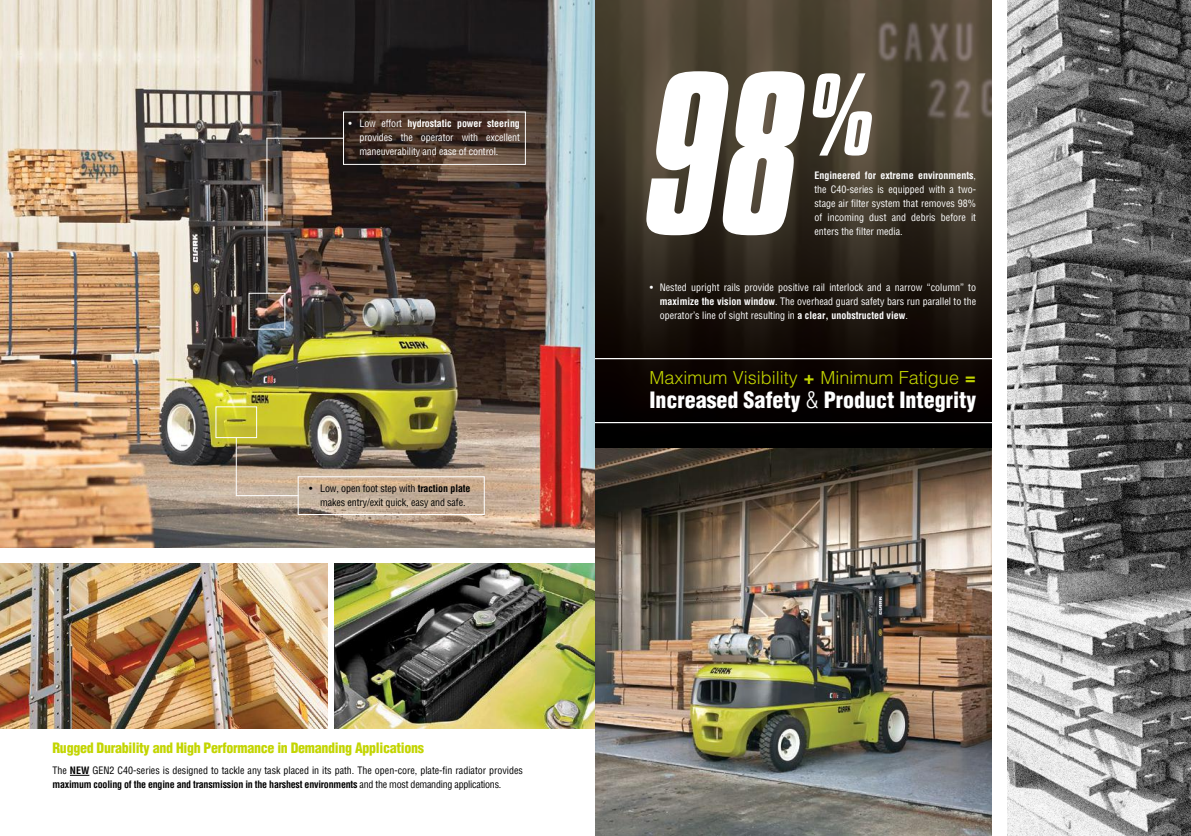
<style>
.page{position:relative;width:1191px;height:836px;background:#fff}
.page>*{position:absolute;margin:0;border:0;box-sizing:border-box;transform-origin:0 0}
.t1{font:italic 200px "Compacta BT";color:#fff}
.t2{font:900 condensed 22px "Helvetica";color:#fff}
.t3{font:300 18px "Helvetica";color:#c3d500}
.t4{font:900 condensed 14px "Helvetica";letter-spacing:-.02em;color:#c3d500}
.t5{font:condensed 10px/14px "Helvetica";color:#fff;text-align:justify}
.t6{font:condensed 10px/14px "Helvetica";color:#000;text-align:center}
.s1{font-weight:700}
.s2{font-weight:900}
.s3{font-weight:300}
</style>
<div class="page">
<img style="left:0;top:0;width:595px;height:548px">
<div style="left:343px;top:111px;width:183px;height:54px;border:1px solid #fff"></div>
<hr style="left:266px;top:138px;width:1px;height:155px;background:#fff">
<div style="left:249px;top:293px;width:36px;height:37px;border:1px solid #fff"></div>
<div style="left:215px;top:406px;width:42px;height:32px;border:1px solid #fff"></div>
<hr style="left:236px;top:438px;width:1px;height:58px;background:#fff">
<div style="left:298px;top:476px;width:187px;height:39px;border:1px solid #fff"></div>
<img style="left:0;top:563px;width:595px;height:166px">
<div style="left:328px;top:556px;width:6px;height:173px;background:#fff"></div>
<svg style="left:70px;top:775px;width:19px;height:1px"></svg>
<hr style="left:266px;top:138px;width:77px;height:1px;background:#fff">
<hr style="left:236px;top:495px;width:62px;height:1px;background:#fff">
<img style="left:595px;top:0;width:397px;height:448px">
<img style="left:1007px;top:0;width:184px;height:836px">
<svg style="left:587px;top:358px;width:405px;height:65px;background:#140f0e"></svg>
<img style="left:595px;top:448px;width:397px;height:388px">
<p class="t5" style="left:359px;top:116px;width:162px;text-indent:-11px">• Low effort <span class="s1">hydrostatic power steering </span>provides the operator with excellent maneuverability and ease of control.</p>
<p class="t6" style="left:309px;top:482px;width:163px">• Low, open foot step with <span class="s1">traction plate </span>makes entry/exit quick, easy and safe.</p>
<h3 class="t4" style="left:52px;top:739px;width:373px">Rugged Durability and High Performance in Demanding Applications</h3>
<p class="t6" style="left:52px;top:764px;width:472px;text-align:left">The <span class="s1">NEW</span> GEN2 C40-series is designed to tackle any task placed in its path. The open-core, plate-fin radiator provides <span class="s1">maximum cooling of the engine and transmission in the harshest environments</span> and the most demanding applications.</p>
<h1 class="t1" style="left:649px;top:38px;width:228px">98<sup>%</sup></h1>
<p class="t5" style="left:814px;top:168px;width:163px"><span class="s1">Engineered for extreme environments</span>, the C40-series is equipped with a two&shy;stage air filter system that removes 98% of incoming dust and debris before it enters the filter media.</p>
<p class="t5" style="left:660px;top:280px;width:318px;text-indent:-10px">• Nested upright rails provide positive rail interlock and a narrow “column” to <span class="s1">maximize the vision window</span>. The overhead guard safety bars run parallel to the operator’s line of sight resulting in <span class="s1">a clear, unobstructed view</span>.</p>
<h3 class="t3" style="left:649px;top:366px;width:328px">Maximum Visibility <span class="s2">+</span> Minimum Fatigue <span class="s2">=</span></h3>
<h2 class="t2" style="left:649px;top:386px;width:328px">Increased Safety <span class="s3">&amp;</span> Product Integrity</h2>
</div>
